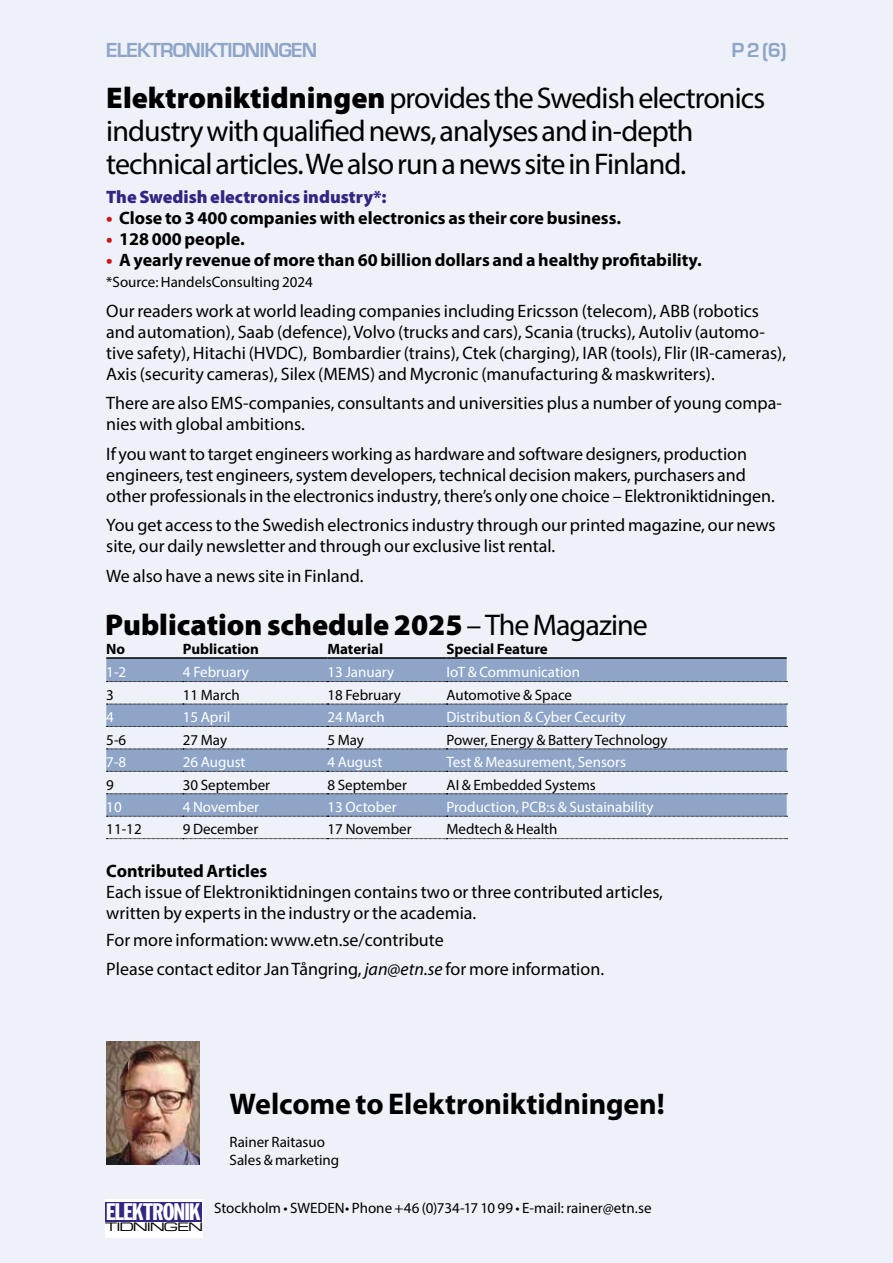
<style>
.page{position:relative;width:893px;height:1263px;background:#eff1f8}
.page>*{position:absolute;margin:0;border:0;box-sizing:border-box;transform-origin:0 0}
.t1{font:30px/33px "Myriad Pro";letter-spacing:-.03em;color:#000}
.t2{font:900 30px "Myriad Pro";color:#000}
.t3{font:700 30px "Myriad Pro";letter-spacing:-.005em;color:#000}
.t4{font:23.55px "Franklin Gothic Extra Cond";color:#fff;scale:1.18 1}
.t5{font:700 21px "Eurostile";letter-spacing:-.04em;color:#8ea5c8}
.t6{font:18px/21px "Myriad Pro";color:#000}
.t7{font:700 18px "Myriad Pro";color:#000}
.t8{font:900 18px "Myriad Pro";color:#312783}
.t9{font:15px/18px "Myriad Pro";color:#000}
.t10{font:15px "Myriad Pro";color:#fff}
.t11{font:700 15px "Myriad Pro";color:#000}
.t12{font:11.7px "Eurostile Extended Two";color:#000;scale:1.18 1}
.s1{font-weight:900}
.s2{font-weight:900;color:#cd1719}
.s3{font-weight:400}
.s4{font-style:italic}
</style>
<div class="page">
<img style="left:106px;top:1042px;width:94px;height:122px">
<div style="left:105px;top:1199px;width:98px;height:38px;background:#fff"></div>
<div style="left:105px;top:1202px;width:97px;height:20px;background:#312783"></div>
<svg style="left:106px;top:659px;width:681px;height:157px;fill:#8ea5c8"></svg>
<hr style="left:106px;top:657px;width:77px;height:2px;background:#000">
<hr style="left:183px;top:657px;width:144px;height:2px;background:#000">
<hr style="left:327px;top:657px;width:119px;height:2px;background:#000">
<hr style="left:446px;top:657px;width:341px;height:2px;background:#000">
<svg style="left:106px;top:681px;width:681px;height:1px"></svg>
<svg style="left:106px;top:704px;width:681px;height:1px"></svg>
<svg style="left:106px;top:726px;width:681px;height:1px"></svg>
<svg style="left:106px;top:749px;width:681px;height:1px"></svg>
<svg style="left:106px;top:771px;width:681px;height:1px"></svg>
<svg style="left:106px;top:793px;width:681px;height:1px"></svg>
<svg style="left:106px;top:816px;width:681px;height:1px"></svg>
<svg style="left:106px;top:838px;width:681px;height:1px"></svg>
<p class="t5" style="left:106px;top:38px;width:212px">ELEKTRONIKTIDNINGEN</p>
<p class="t5" style="left:732px;top:38px;width:57px">P 2 (6)</p>
<h1 class="t1" style="left:106px;top:81px;width:660px"><span class="s1">Elektroniktidningen</span> provides the Swedish electronics industry with qualified news, analyses and in-depth technical articles. We also run a news site in Finland.</h1>
<p class="t8" style="left:106px;top:187px;width:282px">The Swedish electronics industry*:</p>
<p class="t7" style="left:106px;top:206px;width:516px"><span class="s2">•</span> Close to 3 400 companies with electronics as their core business.</p>
<p class="t7" style="left:106px;top:227px;width:140px"><span class="s2">•</span> 128 000 people.</p>
<p class="t7" style="left:106px;top:248px;width:597px"><span class="s2">•</span> A yearly revenue of more than 60 billion dollars and a healthy profitability.</p>
<p class="t9" style="left:106px;top:273px;width:208px">*Source: HandelsConsulting 2024</p>
<p class="t6" style="left:106px;top:300px;width:681px">Our readers work at world leading companies including Ericsson (telecom), ABB (robotics and automation), Saab (defence), Volvo (trucks and cars), Scania (trucks), Autoliv (automo&shy;tive safety), Hitachi (HVDC), Bombardier (trains), Ctek (charging), IAR (tools), Flir (IR-cameras), Axis (security cameras), Silex (MEMS) and Mycronic (manufacturing &amp; maskwriters).</p>
<p class="t6" style="left:106px;top:392px;width:677px">There are also EMS-companies, consultants and universities plus a number of young compa&shy;nies with global ambitions.</p>
<p class="t6" style="left:106px;top:443px;width:670px">If you want to target engineers working as hardware and software designers, production engineers, test engineers, system developers, technical decision makers, purchasers and other professionals in the electronics industry, there’s only one choice – Elektroniktidningen.</p>
<p class="t6" style="left:106px;top:514px;width:671px">You get access to the Swedish electronics industry through our printed magazine, our news site, our daily newsletter and through our exclusive list rental.</p>
<p class="t6" style="left:106px;top:565px;width:259px">We also have a news site in Finland.</p>
<h1 class="t2" style="left:105px;top:608px;width:544px">Publication schedule 2025 <span class="s3">–The Magazine</span></h1>
<p class="t11" style="left:106px;top:639px;width:20px">No</p>
<p class="t11" style="left:183px;top:639px;width:78px">Publication</p>
<p class="t11" style="left:327px;top:639px;width:57px">Material</p>
<p class="t11" style="left:446px;top:639px;width:103px">Special Feature</p>
<p class="t10" style="left:106px;top:663px;width:21px">1-2</p>
<p class="t10" style="left:183px;top:663px;width:68px">4 February</p>
<p class="t10" style="left:327px;top:663px;width:68px">13 January</p>
<p class="t10" style="left:446px;top:663px;width:135px">IoT &amp; Communication</p>
<p class="t9" style="left:106px;top:685px;width:9px">3</p>
<p class="t9" style="left:183px;top:685px;width:59px">11 March</p>
<p class="t9" style="left:327px;top:685px;width:75px">18 February</p>
<p class="t9" style="left:446px;top:685px;width:127px">Automotive &amp; Space</p>
<p class="t10" style="left:106px;top:708px;width:9px">4</p>
<p class="t10" style="left:183px;top:708px;width:49px">15 April</p>
<p class="t10" style="left:327px;top:708px;width:59px">24 March</p>
<p class="t10" style="left:446px;top:708px;width:181px">Distribution &amp; Cyber Cecurity</p>
<p class="t9" style="left:106px;top:730px;width:21px">5-6</p>
<p class="t9" style="left:183px;top:730px;width:46px">27 May</p>
<p class="t9" style="left:327px;top:730px;width:38px">5 May</p>
<p class="t9" style="left:446px;top:730px;width:223px">Power, Energy &amp; Battery Technology</p>
<p class="t10" style="left:106px;top:753px;width:21px">7-8</p>
<p class="t10" style="left:183px;top:753px;width:64px">26 August</p>
<p class="t10" style="left:327px;top:753px;width:57px">4 August</p>
<p class="t10" style="left:446px;top:753px;width:181px">Test &amp; Measurement, Sensors</p>
<p class="t9" style="left:106px;top:775px;width:9px">9</p>
<p class="t9" style="left:183px;top:775px;width:89px">30 September</p>
<p class="t9" style="left:327px;top:775px;width:81px">8 September</p>
<p class="t9" style="left:446px;top:775px;width:151px">AI &amp; Embedded Systems</p>
<p class="t10" style="left:106px;top:798px;width:17px">10</p>
<p class="t10" style="left:183px;top:798px;width:78px">4 November</p>
<p class="t10" style="left:327px;top:798px;width:71px">13 October</p>
<p class="t10" style="left:446px;top:798px;width:209px">Production, PCB:s &amp; Sustainability</p>
<p class="t9" style="left:106px;top:820px;width:37px">11-12</p>
<p class="t9" style="left:183px;top:820px;width:77px">9 December</p>
<p class="t9" style="left:327px;top:820px;width:86px">17 November</p>
<p class="t9" style="left:446px;top:820px;width:113px">Medtech &amp; Health</p>
<p class="t7" style="left:106px;top:859px;width:163px">Contributed Articles</p>
<p class="t6" style="left:106px;top:881px;width:558px">Each issue of Elektroniktidningen contains two or three contributed articles, written by experts in the industry or the academia.</p>
<p class="t6" style="left:106px;top:925px;width:499px;line-height:29.5px">For more information: www.etn.se/contribute<br>Please contact editor Jan Tångring, <span class="s4">jan@etn.se</span> for more information.</p>
<h1 class="t3" style="left:230px;top:1085px;width:437px">Welcome to Elektroniktidningen!</h1>
<p class="t9" style="left:230px;top:1132px;width:111px">Rainer Raitasuo<br>Sales &amp; marketing</p>
<h2 class="t4" style="left:106px;top:1199px;width:82px">ELEKTRONIK</h2>
<p class="t12" style="left:105px;top:1218px;width:85px">TIDNINGEN</p>
<p class="t9" style="left:214px;top:1198px;width:439px">Stockholm • SWEDEN • Phone +46 (0)734-17 10 99 • E-mail: rainer@etn.se</p>
</div>
